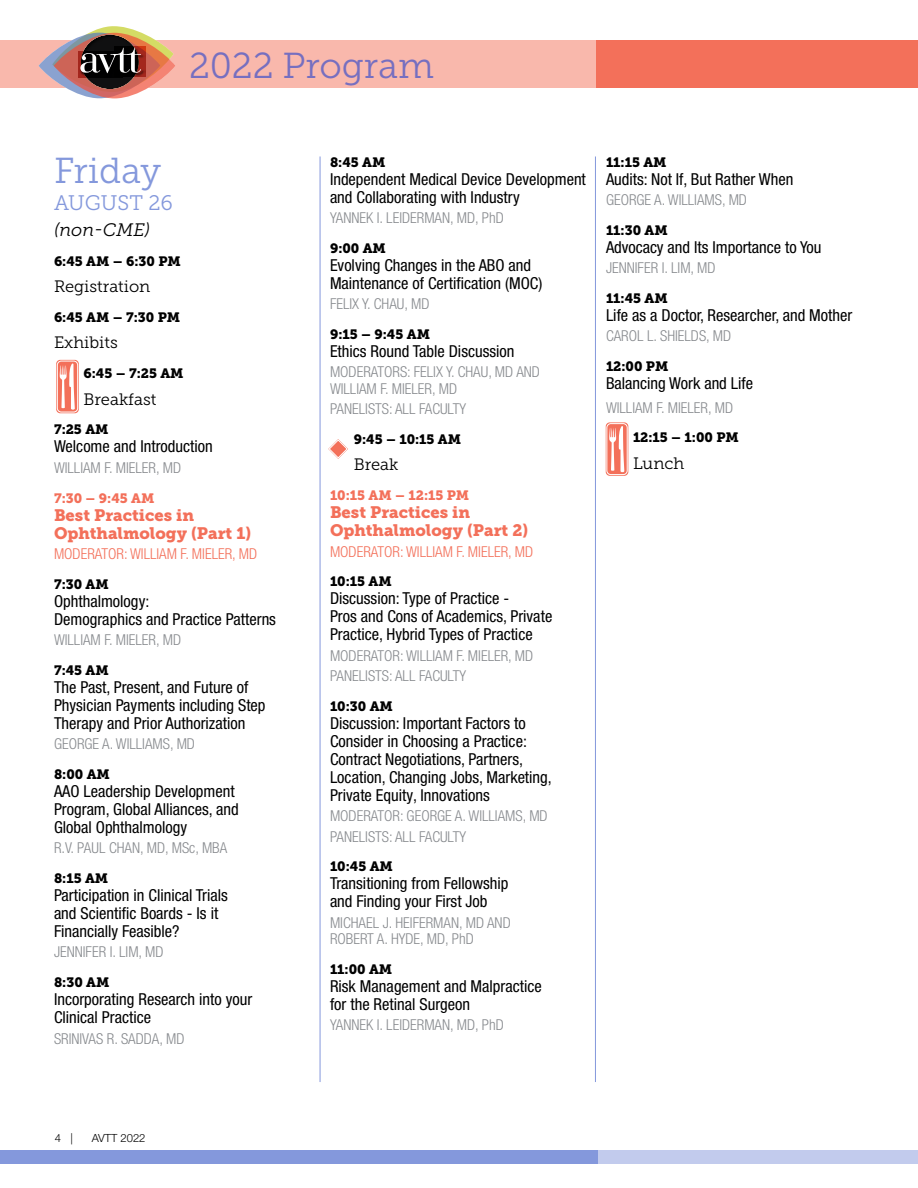
<style>
.page{position:relative;width:918px;height:1188px;background:#fff}
.page>*{position:absolute;margin:0;border:0;box-sizing:border-box;transform-origin:0 0}
.t1{font:36px "Museo Slab 300";color:#766fc0}
.t2{font:36px "Museo Slab 300";color:#8498dc}
.t3{font:21px "Museo Slab 300";color:#8498dc}
.t4{font:italic 18px "Museo Slab 300";color:#000}
.t5{font:condensed 16.5px/18px "Helvetica Neue LT Pro";color:#000}
.t6{font:16.5px/18px "Museo Slab 900";color:#f3705a}
.t7{font:16.5px "Museo Slab 300";color:#000}
.t8{font:300 condensed 15px/16.5px "Helvetica Neue LT Pro";color:#878a8e}
.t9{font:300 condensed 15px "Helvetica Neue LT Pro";color:#f3705a}
.t10{font:13.5px "Museo Slab 900";color:#000}
.t11{font:13.5px "Museo Slab 900";color:#f3705a}
.t12{font:300 11.25px "Helvetica Neue LT Pro";color:#000}
</style>
<div class="page">
<div style="left:0;top:1150px;width:918px;height:14px;background:#8498dc"></div>
<div style="left:598px;top:1150px;width:320px;height:14px;background:#c2cbed"></div>
<div style="left:0;top:40px;width:918px;height:48px;background:#f9b8ac"></div>
<svg style="left:39px;top:26px;width:136px;height:72px"></svg>
<div style="left:596px;top:40px;width:322px;height:48px;background:#f3705a"></div>
<hr style="left:320px;top:156px;width:1px;height:926px;background:#8498dc">
<hr style="left:595px;top:156px;width:1px;height:926px;background:#8498dc">
<svg style="left:606px;top:422px;width:22px;height:54px"></svg>
<div style="left:607px;top:423px;width:20px;height:52px;border:1px solid #fff;border-radius:4px"></div>
<svg style="left:609px;top:426px;width:15px;height:46px"></svg>
<svg style="left:56px;top:360px;width:23px;height:53px"></svg>
<div style="left:57px;top:361px;width:21px;height:51px;border:1px solid #fff;border-radius:4px"></div>
<svg style="left:60px;top:363px;width:15px;height:47px"></svg>
<svg style="left:328px;top:439px;width:20px;height:20px"></svg>
<h1 class="t1" style="left:189px;top:46px;width:246px">2022 Program</h1>
<h1 class="t2" style="left:54px;top:151px;width:109px">Friday</h1>
<p class="t3" style="left:54px;top:191px;width:120px">AUGUST 26</p>
<p class="t4" style="left:54px;top:220px;width:98px">(non-CME)</p>
<p class="t10" style="left:54px;top:253px;width:128px">6:45 AM – 6:30 PM</p>
<p class="t7" style="left:54px;top:278px;width:98px">Registration</p>
<p class="t10" style="left:54px;top:309px;width:128px">6:45 AM – 7:30 PM</p>
<p class="t7" style="left:54px;top:334px;width:65px">Exhibits</p>
<p class="t10" style="left:83px;top:366px;width:102px">6:45 – 7:25 AM</p>
<p class="t7" style="left:83px;top:390px;width:75px">Breakfast</p>
<p class="t10" style="left:54px;top:422px;width:56px">7:25 AM</p>
<p class="t5" style="left:54px;top:437px;width:160px">Welcome and Introduction</p>
<p class="t8" style="left:54px;top:459px;width:129px">WILLIAM F. MIELER, MD</p>
<p class="t11" style="left:54px;top:490px;width:102px">7:30 – 9:45 AM</p>
<p class="t6" style="left:54px;top:506px;width:199px">Best Practices in<br>Ophthalmology (Part 1)</p>
<p class="t9" style="left:54px;top:545px;width:205px">MODERATOR: WILLIAM F. MIELER, MD</p>
<p class="t10" style="left:54px;top:576px;width:56px">7:30 AM</p>
<p class="t5" style="left:54px;top:592px;width:224px">Ophthalmology:<br>Demographics and Practice Patterns</p>
<p class="t8" style="left:54px;top:631px;width:129px">WILLIAM F. MIELER, MD</p>
<p class="t10" style="left:54px;top:662px;width:56px">7:45 AM</p>
<p class="t5" style="left:54px;top:678px;width:213px">The Past, Present, and Future of<br>Physician Payments including Step<br>Therapy and Prior Authorization</p>
<p class="t8" style="left:54px;top:736px;width:143px">GEORGE A. WILLIAMS, MD</p>
<p class="t10" style="left:54px;top:766px;width:57px">8:00 AM</p>
<p class="t5" style="left:54px;top:782px;width:186px">AAO Leadership Development<br>Program, Global Alliances, and<br>Global Ophthalmology</p>
<p class="t8" style="left:54px;top:840px;width:175px">R.V. PAUL CHAN, MD, MSc, MBA</p>
<p class="t10" style="left:54px;top:870px;width:56px">8:15 AM</p>
<p class="t5" style="left:54px;top:886px;width:175px">Participation in Clinical Trials and Scientific Boards - Is it<br>Financially Feasible?</p>
<p class="t8" style="left:54px;top:944px;width:111px">JENNIFER I. LIM, MD</p>
<p class="t10" style="left:54px;top:975px;width:57px">8:30 AM</p>
<p class="t5" style="left:54px;top:990px;width:200px">Incorporating Research into your<br>Clinical Practice</p>
<p class="t8" style="left:54px;top:1030px;width:132px">SRINIVAS R. SADDA, MD</p>
<p class="t10" style="left:330px;top:154px;width:57px">8:45 AM</p>
<p class="t5" style="left:330px;top:170px;width:257px">Independent Medical Device Development and Collaborating with Industry</p>
<p class="t8" style="left:330px;top:209px;width:175px">YANNEK I. LEIDERMAN, MD, PhD</p>
<p class="t10" style="left:330px;top:240px;width:57px">9:00 AM</p>
<p class="t5" style="left:330px;top:256px;width:214px">Evolving Changes in the ABO and<br>Maintenance of Certification (MOC)</p>
<p class="t8" style="left:330px;top:296px;width:101px">FELIX Y. CHAU, MD</p>
<p class="t10" style="left:330px;top:326px;width:101px">9:15 – 9:45 AM</p>
<p class="t5" style="left:330px;top:342px;width:186px">Ethics Round Table Discussion</p>
<p class="t8" style="left:330px;top:364px;width:211px">MODERATORS: FELIX Y. CHAU, MD AND<br>WILLIAM F. MIELER, MD</p>
<p class="t8" style="left:330px;top:401px;width:138px">PANELISTS: ALL FACULTY</p>
<p class="t10" style="left:354px;top:431px;width:109px">9:45 – 10:15 AM</p>
<p class="t7" style="left:354px;top:456px;width:46px">Break</p>
<p class="t11" style="left:330px;top:488px;width:141px">10:15 AM – 12:15 PM</p>
<p class="t6" style="left:330px;top:503px;width:200px">Best Practices in<br>Ophthalmology (Part 2)</p>
<p class="t9" style="left:330px;top:543px;width:205px">MODERATOR: WILLIAM F. MIELER, MD</p>
<p class="t10" style="left:330px;top:574px;width:63px">10:15 AM</p>
<p class="t5" style="left:330px;top:589px;width:224px">Discussion: Type of Practice -<br>Pros and Cons of Academics, Private<br>Practice, Hybrid Types of Practice</p>
<p class="t8" style="left:330px;top:645px;width:205px;line-height:20.4px">MODERATOR: WILLIAM F. MIELER, MD<br>PANELISTS: ALL FACULTY</p>
<p class="t10" style="left:330px;top:698px;width:64px">10:30 AM</p>
<p class="t5" style="left:330px;top:714px;width:223px">Discussion: Important Factors to Consider in Choosing a Practice:<br>Contract Negotiations, Partners, Location, Changing Jobs, Marketing, Private Equity, Innovations</p>
<p class="t8" style="left:330px;top:806px;width:219px;line-height:20.4px">MODERATOR: GEORGE A. WILLIAMS, MD<br>PANELISTS: ALL FACULTY</p>
<p class="t10" style="left:330px;top:859px;width:64px">10:45 AM</p>
<p class="t5" style="left:330px;top:874px;width:180px">Transitioning from Fellowship and Finding your First Job</p>
<p class="t8" style="left:330px;top:914px;width:182px">MICHAEL J. HEIFERMAN, MD AND<br>ROBERT A. HYDE, MD, PhD</p>
<p class="t10" style="left:330px;top:961px;width:64px">11:00 AM</p>
<p class="t5" style="left:330px;top:977px;width:213px">Risk Management and Malpractice for the Retinal Surgeon</p>
<p class="t8" style="left:330px;top:1017px;width:175px">YANNEK I. LEIDERMAN, MD, PhD</p>
<p class="t10" style="left:606px;top:154px;width:62px">11:15 AM</p>
<p class="t5" style="left:606px;top:170px;width:189px">Audits: Not If, But Rather When</p>
<p class="t8" style="left:606px;top:191px;width:143px">GEORGE A. WILLIAMS, MD</p>
<p class="t10" style="left:606px;top:222px;width:63px">11:30 AM</p>
<p class="t5" style="left:606px;top:238px;width:217px">Advocacy and Its Importance to You</p>
<p class="t8" style="left:606px;top:260px;width:111px">JENNIFER I. LIM, MD</p>
<p class="t10" style="left:606px;top:290px;width:63px">11:45 AM</p>
<p class="t5" style="left:606px;top:306px;width:248px">Life as a Doctor, Researcher, and Mother</p>
<p class="t8" style="left:606px;top:328px;width:127px">CAROL L. SHIELDS, MD</p>
<p class="t10" style="left:606px;top:358px;width:64px">12:00 PM</p>
<p class="t5" style="left:606px;top:374px;width:149px">Balancing Work and Life</p>
<p class="t8" style="left:606px;top:399px;width:129px">WILLIAM F. MIELER, MD</p>
<p class="t10" style="left:633px;top:430px;width:107px">12:15 – 1:00 PM</p>
<p class="t7" style="left:633px;top:454px;width:53px">Lunch</p>
<p class="t12" style="left:55px;top:1131px;width:20px">4 |</p>
<p class="t12" style="left:92px;top:1131px;width:55px">AVTT 2022</p>
</div>
